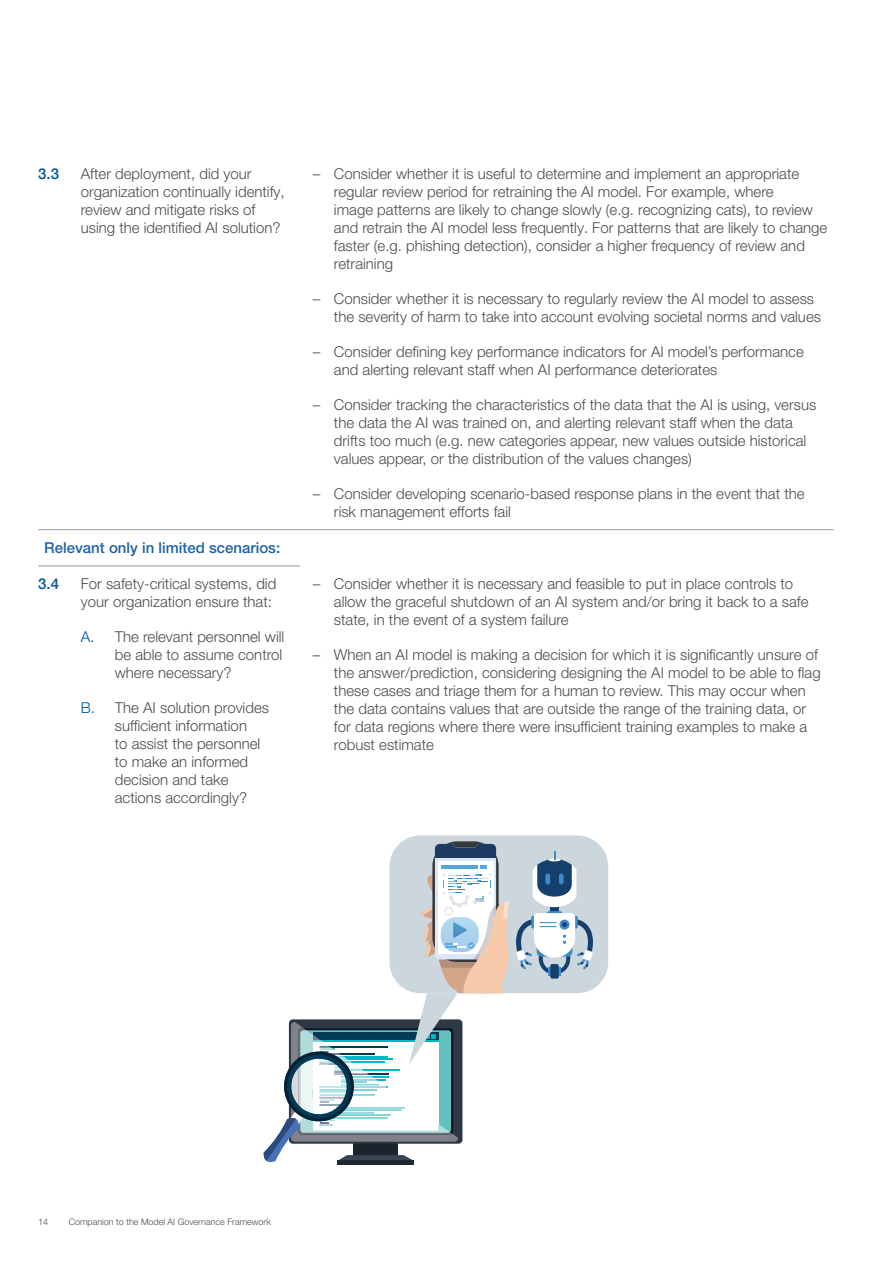
<style>
.page{position:relative;width:893px;height:1263px;background:#fff}
.page>*{position:absolute;margin:0;border:0;box-sizing:border-box;transform-origin:0 0}
.t1{font:300 15px/18px "Helvetica Neue LT Pro";color:#4b4c4d}
.t2{font:500 15px "Helvetica Neue LT Pro";color:#1e62a6}
.t3{font:500 15px "Helvetica Neue LT Pro";color:#01529a}
.t4{font:300 9px "Helvetica Neue LT Pro";color:#4b4c4d}
.s1{color:#01529a}
</style>
<div class="page">
<hr style="left:38px;top:529px;width:262px;height:1px;background:#939598">
<hr style="left:300px;top:529px;width:533px;height:1px;background:#939598">
<hr style="left:38px;top:565px;width:262px;height:1px;background:#939598">
<hr style="left:338px;top:1161px;width:76px;height:4px;background:#1e2733">
<div style="left:389px;top:835px;width:219px;height:158px;background:#cbd6dd;border-radius:31px"></div>
<svg style="left:264px;top:844px;width:246px;height:320px"></svg>
<div style="left:550px;top:964px;width:9px;height:14px;background:#153f6d;border-radius:2px"></div>
<svg style="left:550px;top:907px;width:9px;height:4px"></svg>
<div style="left:547px;top:911px;width:15px;height:13px;background:#408bc5;border-radius:2px"></div>
<svg style="left:516px;top:913px;width:77px;height:62px"></svg>
<svg style="left:533px;top:851px;width:43px;height:56px"></svg>
<div style="left:545px;top:873px;width:5px;height:11px;background:#408bc5;border-radius:2px"></div>
<div style="left:559px;top:873px;width:5px;height:11px;background:#408bc5;border-radius:2px"></div>
<p class="t3" style="left:38px;top:164px;width:22px">3.3</p>
<p class="t1" style="left:81px;top:164px;width:205px">After deployment, did your organization continually identify, review and mitigate risks of using the identified AI solution?</p>
<p class="t1" style="left:334px;top:164px;width:495px;text-indent:-21px">– Consider whether it is useful to determine and implement an appropriate regular review period for retraining the AI model. For example, where<br>image patterns are likely to change slowly (e.g. recognizing cats), to review and retrain the AI model less frequently. For patterns that are likely to change faster (e.g. phishing detection), consider a higher frequency of review and retraining</p>
<p class="t1" style="left:334px;top:289px;width:489px;text-indent:-21px">– Consider whether it is necessary to regularly review the AI model to assess the severity of harm to take into account evolving societal norms and values</p>
<p class="t1" style="left:334px;top:342px;width:471px;text-indent:-21px">– Consider defining key performance indicators for AI model’s performance and alerting relevant staff when AI performance deteriorates</p>
<p class="t1" style="left:334px;top:395px;width:484px;text-indent:-21px">– Consider tracking the characteristics of the data that the AI is using, versus the data the AI was trained on, and alerting relevant staff when the data drifts too much (e.g. new categories appear, new values outside historical values appear, or the distribution of the values changes)</p>
<p class="t1" style="left:334px;top:484px;width:472px;text-indent:-21px">– Consider developing scenario-based response plans in the event that the risk management efforts fail</p>
<p class="t2" style="left:44px;top:539px;width:237px">Relevant only in limited scenarios:</p>
<p class="t3" style="left:38px;top:575px;width:22px">3.4</p>
<p class="t1" style="left:81px;top:575px;width:197px">For safety-critical systems, did your organization ensure that:</p>
<p class="t1" style="left:115px;top:628px;width:171px;text-indent:-34px"><span class="s1">A.</span> The relevant personnel will be able to assume control where necessary?</p>
<p class="t1" style="left:115px;top:699px;width:156px;text-indent:-34px"><span class="s1">B.</span> The AI solution provides sufficient information<br>to assist the personnel to make an informed decision and take actions accordingly?</p>
<p class="t1" style="left:334px;top:575px;width:476px;text-indent:-21px">– Consider whether it is necessary and feasible to put in place controls to allow the graceful shutdown of an AI system and/or bring it back to a safe state, in the event of a system failure</p>
<p class="t1" style="left:334px;top:646px;width:488px;text-indent:-21px">– When an AI model is making a decision for which it is significantly unsure of the answer/prediction, considering designing the AI model to be able to flag these cases and triage them for a human to review. This may occur when the data contains values that are outside the range of the training data, or for data regions where there were insufficient training examples to make a robust estimate</p>
<p class="t4" style="left:38px;top:1216px;width:12px">14</p>
<p class="t4" style="left:69px;top:1216px;width:204px">Companion to the Model AI Governance Framework</p>
</div>
